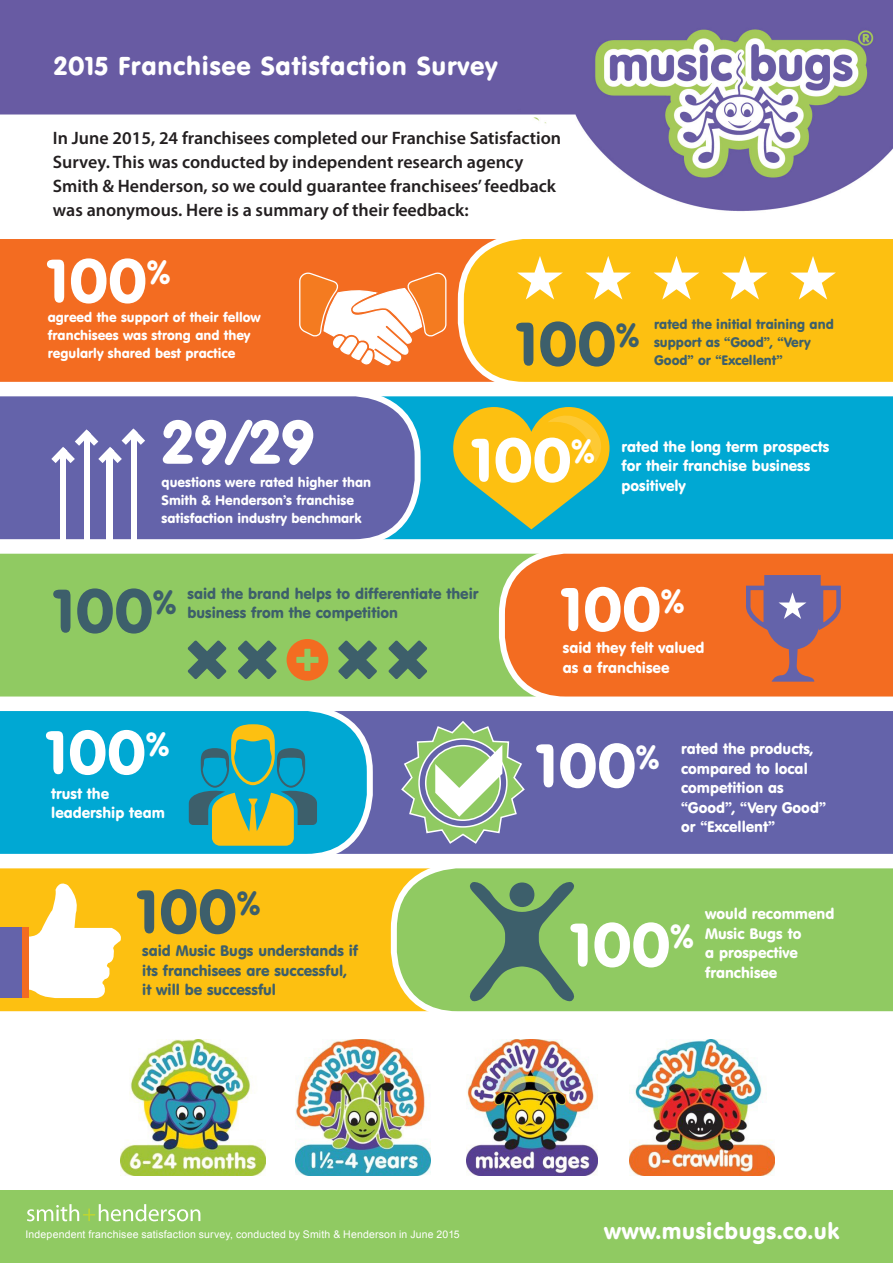
<style>
.page{position:relative;width:893px;height:1263px;background:#fff}
.page>*{position:absolute;margin:0;border:0;box-sizing:border-box;transform-origin:0 0}
.t1{font:60px "VAG Rounded BT";color:#fff}
.t2{font:60px "VAG Rounded BT";color:#3d5f6b}
.t3{font:25.5px "VAG Rounded BT";letter-spacing:.03em;color:#fff}
.t4{font:22.5px "VAG Rounded BT";letter-spacing:.03em;color:#fff}
.t5{font:600 18px/24px "Myriad Pro";color:#231f20}
.t6{font:15px/19.5px "VAG Rounded BT";color:#fff}
.t7{font:15px/19.5px "VAG Rounded BT";color:#3d5f6b}
.t8{font:13.5px/18px "VAG Rounded BT";color:#fff}
.t9{font:13.5px/18px "VAG Rounded BT";color:#3d5f6b}
.t10{font:10.5px "Arial";letter-spacing:.015em;color:#fff}
</style>
<div class="page">
<img style="left:0;top:0;width:893px;height:212px">
<div style="left:0;top:1190px;width:893px;height:73px;background:#90ca62"></div>
<svg style="left:27px;top:1204px;width:173px;height:17px"></svg>
<img style="left:121px;top:1040px;width:144px;height:136px">
<img style="left:295px;top:1040px;width:135px;height:136px">
<img style="left:467px;top:1040px;width:131px;height:136px">
<img style="left:630px;top:1040px;width:144px;height:136px">
<div style="left:0;top:239px;width:455px;height:143px;background:#f36c21"></div>
<div style="left:424px;top:396px;width:469px;height:144px;background:#00a8d3"></div>
<div style="left:0;top:553px;width:496px;height:144px;background:#90ca62"></div>
<div style="left:376px;top:711px;width:517px;height:143px;background:#6463aa"></div>
<div style="left:0;top:868px;width:388px;height:144px;background:#fdc011"></div>
<div style="left:455px;top:239px;width:438px;height:143px;background:#fdc011"></div>
<svg style="left:0;top:396px;width:424px;height:144px;background:#666aae"></svg>
<svg style="left:496px;top:553px;width:397px;height:144px;background:#ef742a"></svg>
<svg style="left:0;top:711px;width:376px;height:143px;background:#0ca7d2"></svg>
<div style="left:388px;top:868px;width:505px;height:144px;background:#90ca62"></div>
<svg style="left:517px;top:256px;width:46px;height:44px"></svg>
<svg style="left:585px;top:256px;width:46px;height:44px"></svg>
<svg style="left:654px;top:256px;width:45px;height:44px"></svg>
<svg style="left:722px;top:256px;width:46px;height:44px"></svg>
<svg style="left:790px;top:256px;width:46px;height:44px"></svg>
<svg style="left:298px;top:271px;width:149px;height:95px"></svg>
<svg style="left:468px;top:881px;width:108px;height:121px;background:#70a165"></svg>
<div style="left:60px;top:453px;width:5px;height:95px;background:#fff"></div>
<div style="left:84px;top:435px;width:5px;height:105px;background:#fff"></div>
<div style="left:106px;top:453px;width:7px;height:95px;background:#fff"></div>
<div style="left:131px;top:435px;width:5px;height:105px;background:#fff"></div>
<svg style="left:45px;top:422px;width:106px;height:47px"></svg>
<svg style="left:238px;top:640px;width:39px;height:39px;background:#5d8867"></svg>
<svg style="left:188px;top:640px;width:38px;height:39px"></svg>
<svg style="left:338px;top:640px;width:39px;height:39px;background:#5d8867"></svg>
<svg style="left:388px;top:640px;width:39px;height:39px;background:#5d8867"></svg>
<svg style="left:287px;top:639px;width:41px;height:42px;background:#d08c37"></svg>
<svg style="left:453px;top:407px;width:156px;height:122px;background:#acb84f"></svg>
<svg style="left:744px;top:575px;width:99px;height:107px;background:#b36b63"></svg>
<svg style="left:189px;top:724px;width:128px;height:122px;background:#4ba391"></svg>
<div style="left:273px;top:817px;width:16px;height:18px;background:#fdc011"></div>
<div style="left:0;top:928px;width:25px;height:70px;background:#6463aa"></div>
<svg style="left:26px;top:879px;width:98px;height:119px"></svg>
<div style="left:22px;top:928px;width:6px;height:70px;background:#f36c21"></div>
<svg style="left:400px;top:720px;width:126px;height:125px"></svg>
<p class="t3" style="left:54px;top:49px;width:445px">2015 Franchisee Satisfaction Survey</p>
<p class="t5" style="left:53px;top:126px;width:510px">In June 2015, 24 franchisees completed our Franchise Satisfaction Survey. This was conducted by independent research agency Smith &amp; Henderson, so we could guarantee franchisees’ feedback was anonymous. Here is a summary of their feedback:</p>
<p class="t1" style="left:48px;top:243px;width:124px">100<sup>%</sup></p>
<p class="t8" style="left:48px;top:308px;width:215px">agreed the support of their fellow franchisees was strong and they regularly shared best practice</p>
<p class="t1" style="left:163px;top:404px;width:154px">29/29</p>
<p class="t8" style="left:162px;top:473px;width:211px">questions were rated higher than<br>Smith &amp; Henderson’s franchise satisfaction industry benchmark</p>
<p class="t2" style="left:517px;top:306px;width:124px">100<sup>%</sup></p>
<p class="t9" style="left:654px;top:314px;width:181px">rated the initial training and support as “Good”, “Very<br>Good” or “Excellent”</p>
<p class="t1" style="left:472px;top:422px;width:124px">100<sup>%</sup></p>
<p class="t6" style="left:621px;top:436px;width:209px">rated the long term prospects for their franchise business positively</p>
<p class="t2" style="left:54px;top:573px;width:124px">100<sup>%</sup></p>
<p class="t7" style="left:188px;top:583px;width:292px">said the brand helps to differentiate their business from the competition</p>
<p class="t1" style="left:47px;top:714px;width:124px">100<sup>%</sup></p>
<p class="t6" style="left:51px;top:783px;width:115px">trust the leadership team</p>
<p class="t2" style="left:138px;top:873px;width:124px">100<sup>%</sup></p>
<p class="t7" style="left:142px;top:941px;width:217px">said Music Bugs understands if its franchisees are successful,</p>
<p class="t7" style="left:142px;top:980px;width:135px">it will be successful</p>
<p class="t1" style="left:562px;top:571px;width:124px">100<sup>%</sup></p>
<p class="t6" style="left:563px;top:638px;width:143px">said they felt valued as a franchisee</p>
<p class="t1" style="left:537px;top:727px;width:124px">100<sup>%</sup></p>
<p class="t6" style="left:681px;top:739px;width:146px">rated the products, compared to local competition as “Good”, “Very Good” or “Excellent”</p>
<p class="t1" style="left:571px;top:907px;width:124px">100<sup>%</sup></p>
<p class="t6" style="left:705px;top:904px;width:131px">would recommend<br>Music Bugs to<br>a prospective franchisee</p>
<p class="t10" style="left:26px;top:1227px;width:436px">Independent franchisee satisfaction survey, conducted by Smith &amp; Henderson in June 2015</p>
<p class="t4" style="left:604px;top:1217px;width:236px">www.musicbugs.co.uk</p>
</div>
